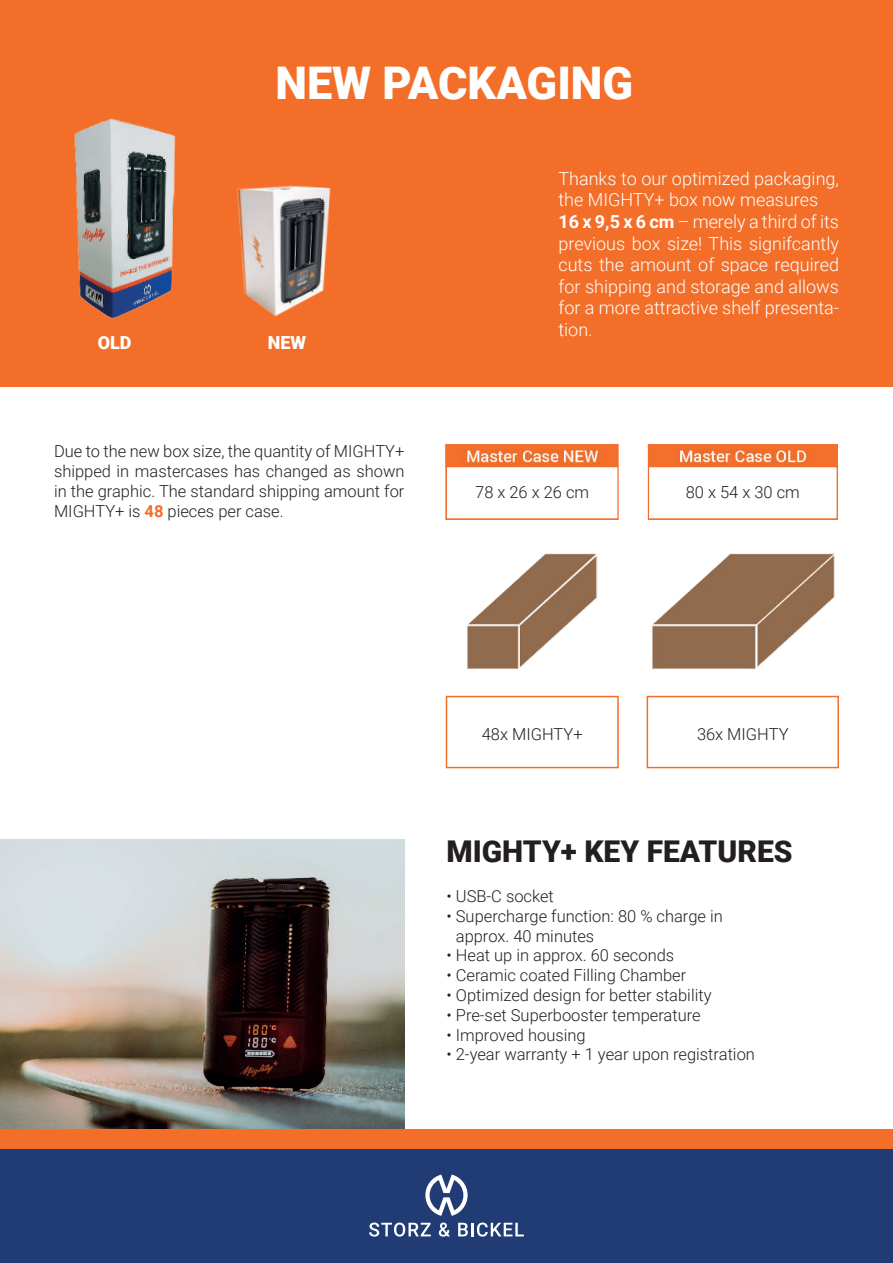
<style>
.page{position:relative;width:893px;height:1263px;background:#fff}
.page>*{position:absolute;margin:0;border:0;box-sizing:border-box;transform-origin:0 0}
.t1{font:900 45px "Roboto";color:#fff}
.t2{font:900 30px "Roboto";color:#231f20}
.t3{font:300 18px/21.6px "Roboto";color:#fff}
.t4{font:900 18px "Roboto";color:#fff}
.t5{font:300 16.5px/19.8px "Roboto";color:#231f20;text-align:justify}
.s1{font-weight:700;color:#f36f29}
.s2{font-weight:700}
.s3{color:#fff}
</style>
<div class="page">
<img style="left:445px;top:445px;width:392px;height:225px">
<div style="left:0;top:0;width:893px;height:387px;background:#f36f29"></div>
<img style="left:0;top:840px;width:405px;height:289px">
<div style="left:0;top:1148px;width:893px;height:115px;background:#213c75"></div>
<div style="left:0;top:1129px;width:893px;height:19px;background:#f36f29"></div>
<svg style="left:369px;top:1222px;width:62px;height:14px"></svg>
<svg style="left:439px;top:1222px;width:11px;height:14px"></svg>
<svg style="left:458px;top:1222px;width:66px;height:14px"></svg>
<svg style="left:425px;top:1174px;width:43px;height:42px"></svg>
<img style="left:237px;top:185px;width:94px;height:132px">
<img style="left:74px;top:118px;width:102px;height:201px">
<div style="left:446px;top:696px;width:173px;height:72px;border:2px solid #f36f29"></div>
<div style="left:647px;top:696px;width:192px;height:72px;border:2px solid #f36f29"></div>
<h1 class="t1" style="left:275px;top:57px;width:359px">NEW PACKAGING</h1>
<p class="t4" style="left:98px;top:333px;width:35px">OLD</p>
<p class="t4" style="left:268px;top:333px;width:40px">NEW</p>
<p class="t5" style="left:54px;top:443px;width:352px">Due to the new box size, the quantity of MIGHTY+ shipped in mastercases has changed as shown in the graphic. The standard shipping amount for MIGHTY+ is <span class="s1">48</span> pieces per case.</p>
<p class="t3" style="left:558px;top:169px;width:282px">Thanks to our optimized packaging, the MIGHTY+ box now measures<br><span class="s2">16 x 9,5 x 6 cm</span> – merely a third of its previous box size! This signifcantly cuts the amount of space required for shipping and storage and allows for a more attractive shelf presenta&shy;tion.</p>
<p class="t5" style="left:475px;top:483px;width:116px">78 x 26 x 26 cm</p>
<p class="t5" style="left:686px;top:483px;width:116px">80 x 54 x 30 cm</p>
<p class="t5" style="left:482px;top:725px;width:102px">48x MIGHTY+</p>
<p class="t5" style="left:697px;top:725px;width:93px">36x MIGHTY</p>
<h2 class="t2" style="left:446px;top:834px;width:348px">MIGHTY+ KEY FEATURES</h2>
<p class="t5" style="left:446px;top:887px;width:109px">• USB-C socket</p>
<p class="t5" style="left:446px;top:907px;width:278px">• Supercharge function: 80 % charge in</p>
<p class="t5" style="left:446px;top:927px;width:149px"><span class="s3">•</span> approx. 40 minutes</p>
<p class="t5" style="left:446px;top:947px;width:229px">• Heat up in approx. 60 seconds</p>
<p class="t5" style="left:446px;top:966px;width:241px">• Ceramic coated Filling Chamber</p>
<p class="t5" style="left:446px;top:986px;width:267px">• Optimized design for better stability</p>
<p class="t5" style="left:446px;top:1006px;width:256px">• Pre-set Superbooster temperature</p>
<p class="t5" style="left:446px;top:1026px;width:141px">• Improved housing</p>
<p class="t5" style="left:446px;top:1046px;width:310px">• 2-year warranty + 1 year upon registration</p>
</div>
